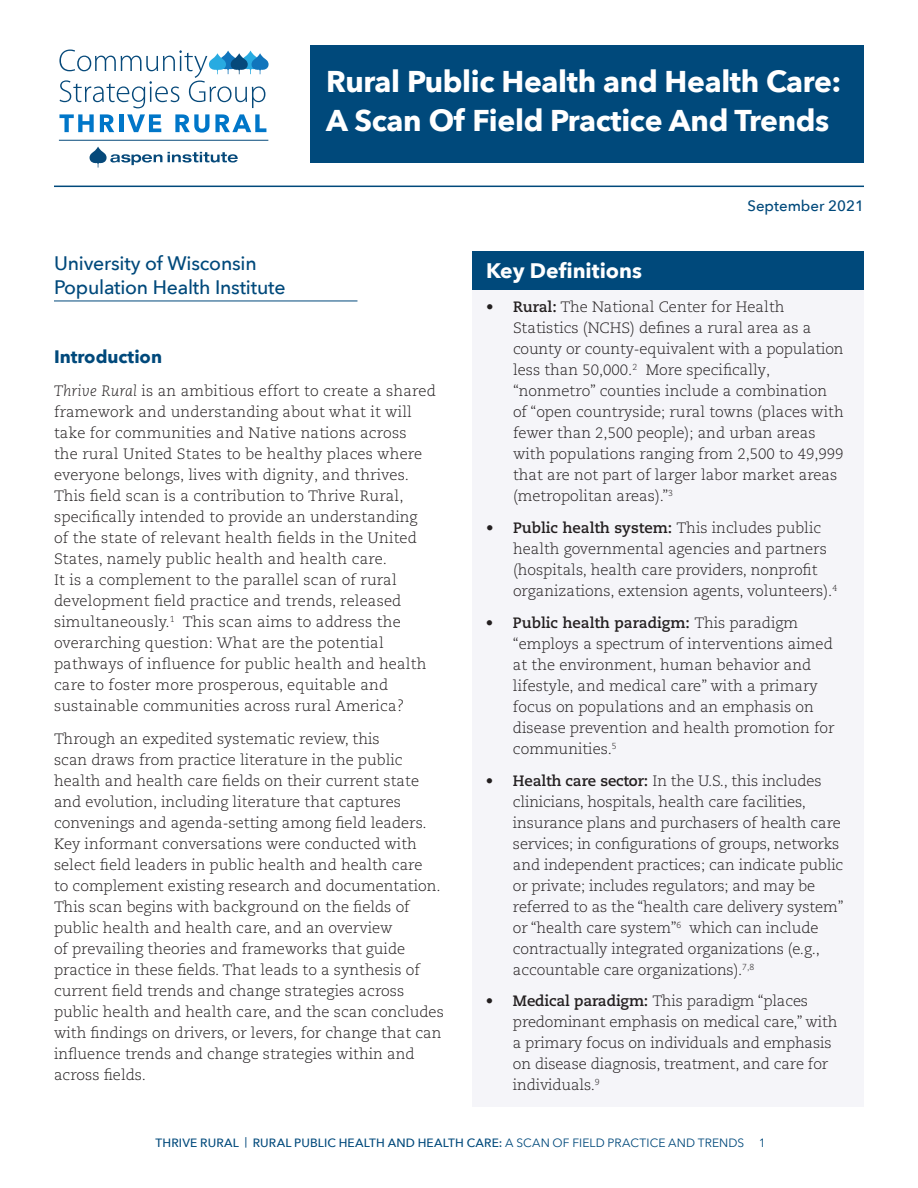
<style>
.page{position:relative;width:918px;height:1188px;background:#fff}
.page>*{position:absolute;margin:0;border:0;box-sizing:border-box;transform-origin:0 0}
.t1{font:700 30px/39px "Avenir Next";letter-spacing:-.01em;color:#fff}
.t2{font:700 21px "Avenir Next";color:#fff}
.t3{font:500 19.5px/23.4px "Avenir Next";letter-spacing:-.01em;color:#00497b}
.t4{font:700 18px "Avenir Next";color:#00497b}
.t5{font:300 15px/21px "Caecilia LT Pro 45";color:#231f20}
.t6{font:500 15px "Avenir Next";color:#00497b}
.t7{font:500 12px "Avenir Next";letter-spacing:.01em;color:#00497b}
.s1{font-family:"Caecilia LT Pro 46";font-style:italic}
.s2{font-family:"Caecilia LT Pro 75";font-weight:700}
.s3{font-size:10.5px}
.s4{font-weight:400}
</style>
<div class="page">
<div style="left:472px;top:290px;width:392px;height:817px;background:#f5f5f9"></div>
<div style="left:472px;top:251px;width:392px;height:39px;background:#00497b"></div>
<div style="left:310px;top:45px;width:554px;height:118px;background:#00497b"></div>
<svg style="left:59px;top:50px;width:210px;height:58px"></svg>
<hr style="left:59px;top:140px;width:209px;height:1px;background:#06497a">
<svg style="left:59px;top:114px;width:35px;height:18px"></svg>
<svg style="left:100px;top:114px;width:14px;height:18px"></svg>
<hr style="left:119px;top:114px;width:4px;height:18px;background:#0076c8">
<svg style="left:127px;top:114px;width:34px;height:18px"></svg>
<svg style="left:175px;top:114px;width:91px;height:19px"></svg>
<svg style="left:90px;top:147px;width:72px;height:20px"></svg>
<svg style="left:168px;top:152px;width:70px;height:11px"></svg>
<hr style="left:54px;top:186px;width:810px;height:1px;background:#00497b">
<hr style="left:54px;top:301px;width:303px;height:1px;background:#00497b">
<p class="t1" style="left:326px;top:61px;width:517px">Rural Public Health and Health Care:<br>A Scan Of Field Practice And Trends</p>
<p class="t3" style="left:54px;top:251px;width:233px">University of Wisconsin<br>Population Health Institute</p>
<p class="t4" style="left:54px;top:341px;width:110px">Introduction</p>
<p class="t5" style="left:54px;top:380px;width:383px"><span class="s1">Thrive Rural</span> is an ambitious effort to create a shared framework and understanding about what it will take for communities and Native nations across<br>the rural United States to be healthy places where everyone belongs, lives with dignity, and thrives.<br>This field scan is a contribution to Thrive Rural, specifically intended to provide an understanding<br>of the state of relevant health fields in the United States, namely public health and health care.<br>It is a complement to the parallel scan of rural development field practice and trends, released simultaneously.<sup>1</sup> This scan aims to address the overarching question: What are the potential pathways of influence for public health and health care to foster more prosperous, equitable and sustainable communities across rural America?</p>
<p class="t5" style="left:54px;top:728px;width:391px">Through an expedited systematic review, this<br>scan draws from practice literature in the public health and health care fields on their current state and evolution, including literature that captures convenings and agenda-setting among field leaders.<br>Key informant conversations were conducted with select field leaders in public health and health care<br>to complement existing research and documentation.<br>This scan begins with background on the fields of public health and health care, and an overview<br>of prevailing theories and frameworks that guide practice in these fields. That leads to a synthesis of current field trends and change strategies across public health and health care, and the scan concludes with findings on drivers, or levers, for change that can influence trends and change strategies within and across fields.</p>
<p class="t6" style="left:748px;top:193px;width:118px">September 2021</p>
<p class="t2" style="left:486px;top:252px;width:158px">Key Definitions</p>
<p class="t5" style="left:513px;top:296px;width:332px;text-indent:-27px">• <span class="s2">Rural:</span> The National Center for Health Statistics (NCHS) defines a rural area as a county or county-equivalent with a population less than 50,000.<sup>2</sup> More specifically, “nonmetro” counties include a combination of “open countryside; rural towns (places with fewer than 2,500 people); and urban areas with populations ranging from 2,500 to 49,999 that are not part of larger labor market areas (metropolitan areas).”<sup>3</sup></p>
<p class="t5" style="left:513px;top:517px;width:326px;text-indent:-27px"><span class="s2">• Public health system:</span> This includes public health governmental agencies and partners (hospitals, health care providers, nonprofit organizations, extension agents, volunteers).<sup>4</sup></p>
<p class="t5" style="left:513px;top:612px;width:323px;text-indent:-27px"><span class="s2">• Public health paradigm:</span> This paradigm “employs a spectrum of interventions aimed at the environment, human behavior and lifestyle, and medical care” with a primary focus on populations and an emphasis on disease prevention and health promotion for communities.<sup>5</sup></p>
<p class="t5" style="left:513px;top:770px;width:332px;text-indent:-27px"><span class="s2">• Health care sector:</span> In the U.S., this includes clinicians, hospitals, health care facilities, insurance plans and purchasers of health care services; in configurations of groups, networks and independent practices; can indicate public or private; includes regulators; and may be referred to as the “health care delivery system” or “health care system”<sup>6</sup> which can include contractually integrated organizations (e.g., accountable care organizations).<sup>7,8</sup></p>
<p class="t5" style="left:513px;top:990px;width:326px;text-indent:-27px"><span class="s2">• Medical paradigm:</span> This paradigm “places predominant emphasis on medical care,” with a primary focus on individuals and emphasis on disease diagnosis, treatment, and care for individuals.<sup>9</sup></p>
<p class="t7" style="left:156px;top:1132px;width:612px">THRIVE RURAL <span class="s3">|</span> RURAL PUBLIC HEALTH AND HEALTH CARE: <span class="s4">A SCAN OF FIELD PRACTICE AND TRENDS 1</span></p>
</div>
